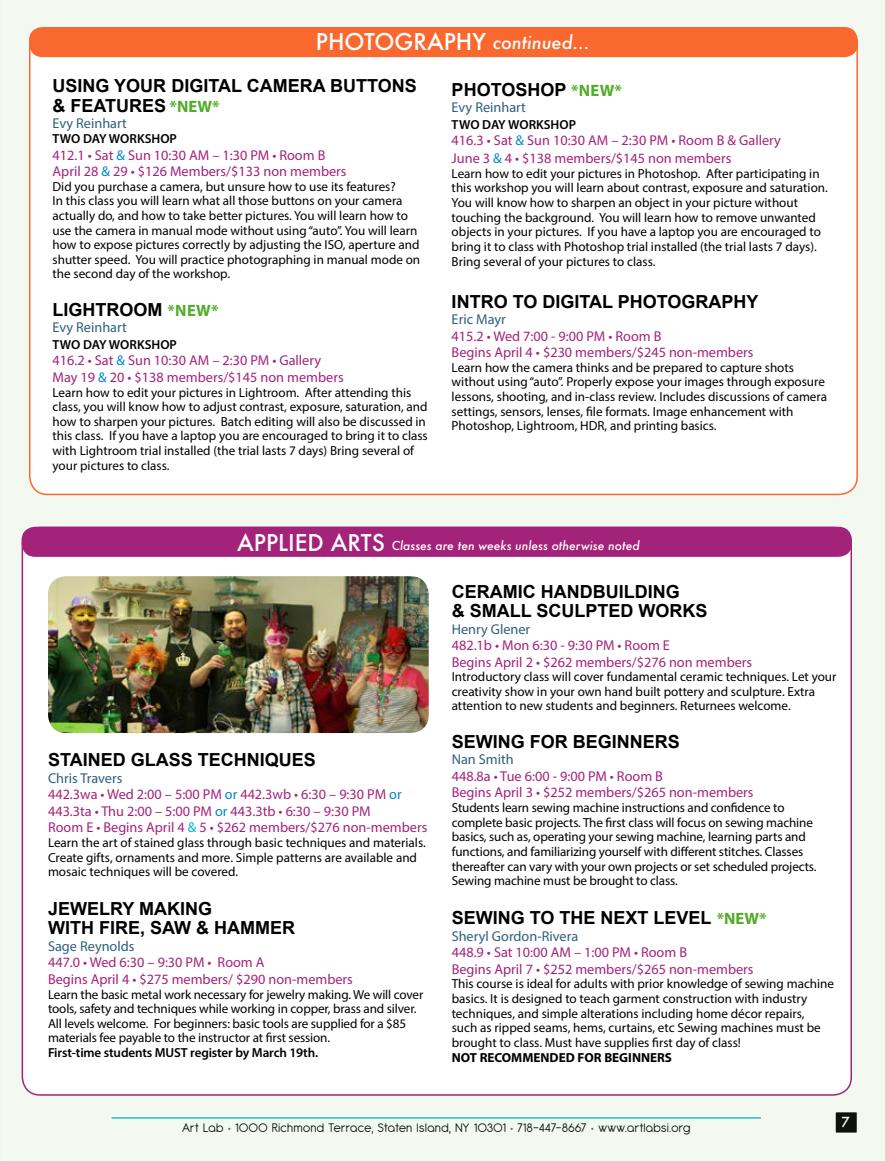
<style>
.page{position:relative;width:885px;height:1161px;background:#fff}
.page>*{position:absolute;margin:0;border:0;box-sizing:border-box;transform-origin:0 0}
.t1{font:700 18px/19.5px "Arial";color:#000}
.t2{font:italic 500 18px "Futura";color:#fff}
.t3{font:14.25px/16.5px "Myriad Pro";color:#a4237a}
.t4{font:14.25px "Myriad Pro";color:#2d5f7e}
.t5{font:13.5px "Antipasto";letter-spacing:.04em;color:#000}
.t6{font:500 13.5px "Futura";color:#fff}
.t7{font:13.2px/14.5px "Myriad Pro";color:#000}
.t8{font:600 13.2px "Myriad Pro";letter-spacing:-.01em;color:#000}
.t9{font:700 13.2px "Myriad Pro";color:#000}
.t10{font:italic 500 12px "Futura";color:#fff}
.s1{font-style:normal;font-size:22.5px}
.s2{font-family:"Myriad Pro";font-size:16.5px;color:#51ac29}
.s3{color:#0088ca}
.s4{color:#2d5f7e}
.s5{color:#00b3dc}
.s6{color:#6d5560}
</style>
<div class="page">
<hr style="left:0;top:0;width:1px;height:1161px;background:#88c871">
<div style="left:1px;top:0;width:883px;height:1161px;background:#f3f9f1"></div>
<div style="left:22px;top:527px;width:829px;height:568px;background:#fff;border-radius:18px"></div>
<div style="left:22px;top:527px;width:829px;height:30px;background:#a4237a;border-radius:14px"></div>
<div style="left:30px;top:28px;width:826px;height:466px;background:#fff;border-radius:18px"></div>
<div style="left:29px;top:27px;width:828px;height:30px;background:#f9682f;border-radius:14px"></div>
<img style="left:48px;top:576px;width:380px;height:157px">
<h1 class="t2" style="left:316px;top:30px;width:275px"><span class="s1">PHOTOGRAPHY</span> continued...</h1>
<h1 class="t1" style="left:53px;top:77px;width:366px">USING YOUR DIGITAL CAMERA BUTTONS &amp; FEATURES <span class="s2">*NEW*</span></h1>
<p class="t4" style="left:52px;top:115px;width:76px">Evy Reinhart</p>
<p class="t8" style="left:52px;top:130px;width:126px">TWO DAY WORKSHOP</p>
<p class="t3" style="left:52px;top:146px;width:295px">412.1 • Sat <span class="s3">&amp;</span> Sun 10:30 AM – 1:30 PM • Room B<br>April 28 <span class="s3">&amp;</span> 29 • $126 Members/$133 non members</p>
<p class="t7" style="left:52px;top:179px;width:369px">Did you purchase a camera, but unsure how to use its features?<br>In this class you will learn what all those buttons on your camera actually do, and how to take better pictures. You will learn how to use the camera in manual mode without using “auto”. You will learn how to expose pictures correctly by adjusting the ISO, aperture and shutter speed. You will practice photographing in manual mode on the second day of the workshop.</p>
<h1 class="t1" style="left:52px;top:300px;width:167px">LIGHTROOM <span class="s2">*NEW*</span></h1>
<p class="t4" style="left:52px;top:319px;width:76px">Evy Reinhart</p>
<p class="t8" style="left:52px;top:336px;width:126px">TWO DAY WORKSHOP</p>
<p class="t3" style="left:52px;top:352px;width:292px">416.2 • Sat <span class="s3">&amp;</span> Sun 10:30 AM – 2:30 PM • Gallery<br>May 19 <span class="s3">&amp;</span> 20 • $138 members/$145 non members</p>
<p class="t7" style="left:52px;top:385px;width:376px">Learn how to edit your pictures in Lightroom. After attending this class, you will know how to adjust contrast, exposure, saturation, and how to sharpen your pictures. Batch editing will also be discussed in this class. If you have a laptop you are encouraged to bring it to class with Lightroom trial installed (the trial lasts 7 days) Bring several of your pictures to class.</p>
<h1 class="t1" style="left:451px;top:80px;width:172px">PHOTOSHOP <span class="s2">*NEW*</span></h1>
<p class="t4" style="left:451px;top:99px;width:76px">Evy Reinhart</p>
<p class="t8" style="left:451px;top:116px;width:126px">TWO DAY WORKSHOP</p>
<p class="t3" style="left:451px;top:131px;width:331px;line-height:18px">416.3 • Sat <span class="s3">&amp;</span> Sun 10:30 AM – 2:30 PM • Room B &amp; Gallery<br>June 3 <span class="s3">&amp;</span> 4 • $138 members/$145 non members</p>
<p class="t7" style="left:451px;top:166px;width:377px">Learn how to edit your pictures in Photoshop. After participating in this workshop you will learn about contrast, exposure and saturation.<br>You will know how to sharpen an object in your picture without touching the background. You will learn how to remove unwanted objects in your pictures. If you have a laptop you are encouraged to bring it to class with Photoshop trial installed (the trial lasts 7 days).<br>Bring several of your pictures to class.</p>
<h1 class="t1" style="left:451px;top:292px;width:308px">INTRO TO DIGITAL PHOTOGRAPHY</h1>
<p class="t4" style="left:451px;top:310px;width:56px">Eric Mayr</p>
<p class="t3" style="left:451px;top:327px;width:303px">415.2 • Wed 7:00 - 9:00 PM • Room B<br>Begins April 4 • $230 members/$245 non-members</p>
<p class="t7" style="left:451px;top:360px;width:377px">Learn how the camera thinks and be prepared to capture shots without using “auto”. Properly expose your images through exposure lessons, shooting, and in-class review. Includes discussions of camera settings, sensors, lenses, file formats. Image enhancement with Photoshop, Lightroom, HDR, and printing basics.</p>
<p class="t10" style="left:237px;top:537px;width:404px"><span class="s1">APPLIED ARTS</span> Classes are ten weeks unless otherwise noted</p>
<h1 class="t1" style="left:48px;top:751px;width:269px">STAINED GLASS TECHNIQUES</h1>
<p class="t3" style="left:48px;top:770px;width:380px"><span class="s4">Chris Travers<br></span>442.3wa • Wed 2:00 – 5:00 PM <span class="s3">or</span> 442.3wb • 6:30 – 9:30 PM <span class="s3">or </span>443.3ta • Thu 2:00 – 5:00 PM <span class="s3">or</span> 443.3tb • 6:30 – 9:30 PM<br>Room E • Begins April 4 <span class="s5">&amp;</span> 5 • $262 members/$276 non-members</p>
<p class="t7" style="left:48px;top:835px;width:379px">Learn the art of stained glass through basic techniques and materials.<br>Create gifts, ornaments and more. Simple patterns are available and mosaic techniques will be covered.</p>
<h1 class="t1" style="left:48px;top:899px;width:248px">JEWELRY MAKING<br>WITH FIRE, SAW &amp; HAMMER</h1>
<p class="t4" style="left:48px;top:937px;width:88px">Sage Reynolds</p>
<p class="t3" style="left:48px;top:954px;width:306px">447.0 • Wed 6:30 – 9:30 PM • Room A<br>Begins April 4 • $275 members/ $290 non-members</p>
<p class="t7" style="left:48px;top:987px;width:376px">Learn the basic metal work necessary for jewelry making. We will cover tools, safety and techniques while working in copper, brass and silver.<br>All levels welcome. For beginners: basic tools are supplied for a $85 materials fee payable to the instructor at first session.</p>
<p class="t8" style="left:48px;top:1044px;width:271px">First-time students MUST register by March 19th.</p>
<h1 class="t1" style="left:451px;top:582px;width:257px">CERAMIC HANDBUILDING<br>&amp; SMALL SCULPTED WORKS</h1>
<p class="t4" style="left:451px;top:620px;width:80px">Henry Glener</p>
<p class="t3" style="left:451px;top:637px;width:302px">482.1b • Mon 6:30 - 9:30 PM • Room E<br>Begins April 2 • $262 members/$276 non members</p>
<p class="t7" style="left:451px;top:669px;width:386px">Introductory class will cover fundamental ceramic techniques. Let your creativity show in your own hand built pottery and sculpture. Extra attention to new students and beginners. Returnees welcome.</p>
<h1 class="t1" style="left:451px;top:732px;width:230px">SEWING FOR BEGINNERS</h1>
<p class="t4" style="left:451px;top:751px;width:64px">Nan Smith</p>
<p class="t3" style="left:451px;top:768px;width:303px">448.8a • Tue 6:00 - 9:00 PM • Room B<br>Begins April 3 • $252 members/$265 non-members</p>
<p class="t7" style="left:451px;top:800px;width:366px">Students learn sewing machine instructions and confidence to complete basic projects. The first class will focus on sewing machine basics, such as, operating your sewing machine, learning parts and functions, and familiarizing yourself with different stitches. Classes thereafter can vary with your own projects or set scheduled projects.<br>Sewing machine must be brought to class.</p>
<h1 class="t1" style="left:451px;top:909px;width:316px">SEWING TO THE NEXT LEVEL <span class="s2">*NEW*</span></h1>
<p class="t4" style="left:451px;top:927px;width:128px">Sheryl Gordon-Rivera</p>
<p class="t3" style="left:451px;top:944px;width:303px">448.9 • Sat 10:00 AM – 1:00 PM • Room B<br>Begins April 7 • $252 members/$265 non-members</p>
<p class="t7" style="left:451px;top:976px;width:384px">This course is ideal for adults with prior knowledge of sewing machine basics. It is designed to teach garment construction with industry techniques, and simple alterations including home décor repairs,<br>such as ripped seams, hems, curtains, etc Sewing machines must be brought to class. Must have supplies first day of class!</p>
<p class="t9" style="left:451px;top:1049px;width:222px">NOT RECOMMENDED FOR BEGINNERS</p>
<p class="t5" style="left:182px;top:1120px;width:509px">Art Lab <span class="s6">•</span> 1000 Richmond Terrace, Staten Island, NY 10301 <span class="s6">•</span> 718-447-8667 <span class="s6">•</span> www.artlabsi.org</p>
<p class="t6" style="left:841px;top:1113px;width:10px">7</p>
</div>
